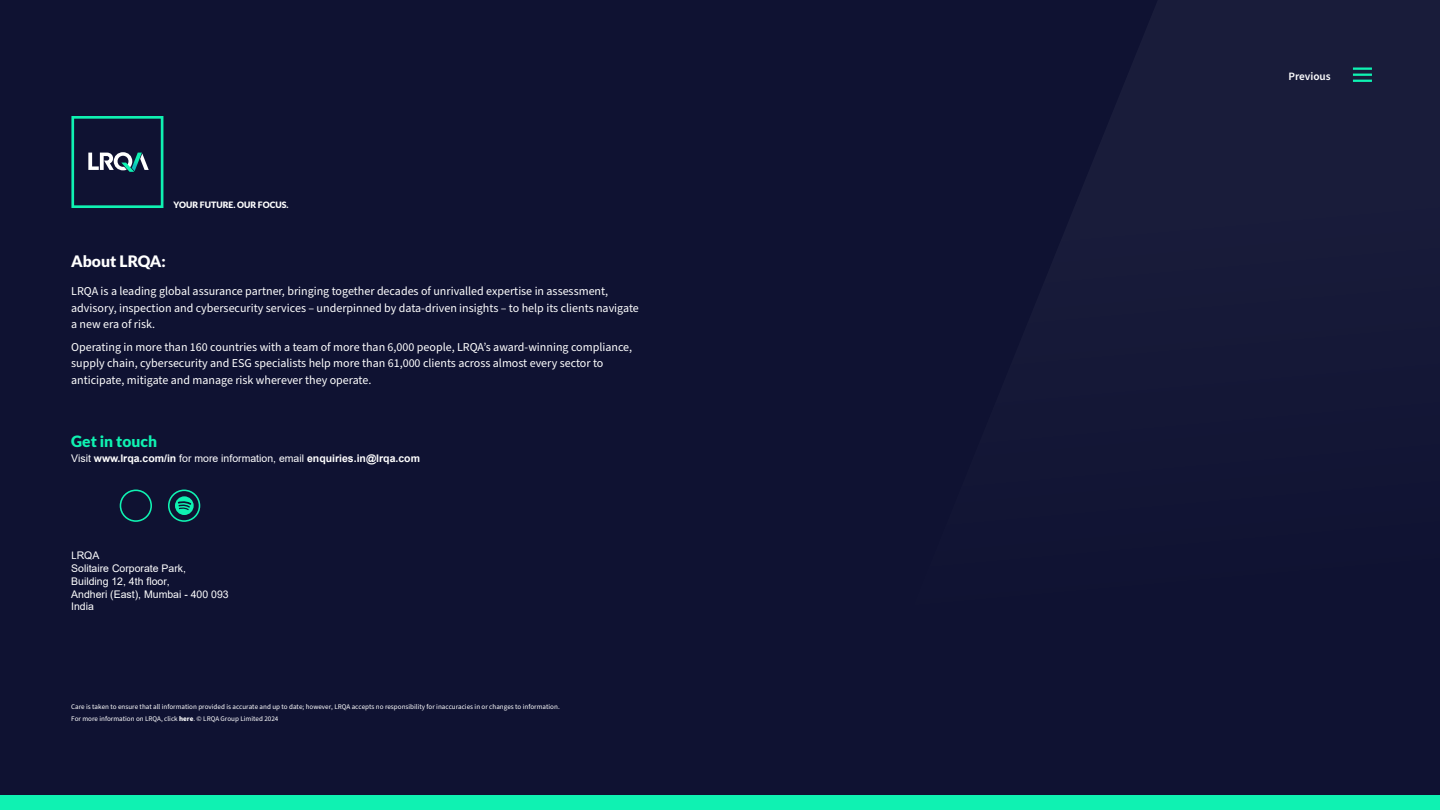
<style>
.page{position:relative;width:1440px;height:810px;background:#0f1232}
.page>*{position:absolute;margin:0;border:0;box-sizing:border-box;transform-origin:0 0}
.t1{font:900 15.75px "Lato";color:#fff}
.t2{font:900 15.52px "Lato";color:#0ff2b2}
.t3{font:12px/16.5px "Source Sans Pro";color:#fff}
.t4{font:600 11.25px "Source Sans Pro";color:#fff}
.t5{font:10.5px/12.6px "Arial";color:#fff}
.t6{font:700 10.5px "Arial";color:#fff}
.t7{font:900 8.7px "Lato";color:#fff}
.t8{font:7.05px/12.5px "Source Sans Pro";color:#fff}
.s1{font-weight:400}
.s2{font-family:"Source Sans Pro";font-size:11.32px}
.s3{font-weight:700}
</style>
<div class="page">
<svg style="left:71px;top:116px;width:92px;height:92px"></svg>
<div style="left:0;top:795px;width:1440px;height:15px;background:#0ff2b2"></div>
<hr style="left:1353px;top:67px;width:19px;height:3px;background:#0ff2b2">
<svg style="left:1353px;top:74px;width:19px;height:8px"></svg>
<svg style="left:120px;top:490px;width:32px;height:32px"></svg>
<svg style="left:168px;top:490px;width:32px;height:32px"></svg>
<p class="t7" style="left:174px;top:200px;width:117px">YOUR FUTURE. OUR FOCUS.</p>
<h1 class="t1" style="left:71px;top:252px;width:96px">About LRQA:</h1>
<p class="t3" style="left:71px;top:283px;width:569px">LRQA is a leading global assurance partner, bringing together decades of unrivalled expertise in assessment, advisory, inspection and cybersecurity services – underpinned by data-driven insights – to help its clients navigate a new era of risk.</p>
<p class="t3" style="left:71px;top:339px;width:562px">Operating in more than 160 countries with a team of more than 6,000 people, LRQA’s award-winning compliance, supply chain, cybersecurity and ESG specialists help more than 61,000 clients across almost every sector to anticipate, mitigate and manage risk wherever they operate.</p>
<p class="t2" style="left:71px;top:432px;width:87px">Get in touch</p>
<p class="t6" style="left:71px;top:451px;width:350px"><span class="s1">Visit</span> www.lrqa.com/in <span class="s1">for more information, email</span> enquiries.in@lrqa.com</p>
<p class="t5" style="left:71px;top:548px;width:116px;line-height:13.6px"><span class="s2">L</span>RQA<br>Solitaire Corporate Park,</p>
<p class="t5" style="left:71px;top:575px;width:159px">Building 12, 4th floor,<br>Andheri (East), Mumbai - 400 093<br>India</p>
<p class="t8" style="left:71px;top:700px;width:490px">Care is taken to ensure that all information provided is accurate and up to date; however, LRQA accepts no responsibility for inaccuracies in or changes to information.<br>For more information on LRQA, click <span class="s3">here</span>. © LRQA Group Limited 2024</p>
<p class="t4" style="left:1288px;top:69px;width:44px">Previous</p>
</div>
